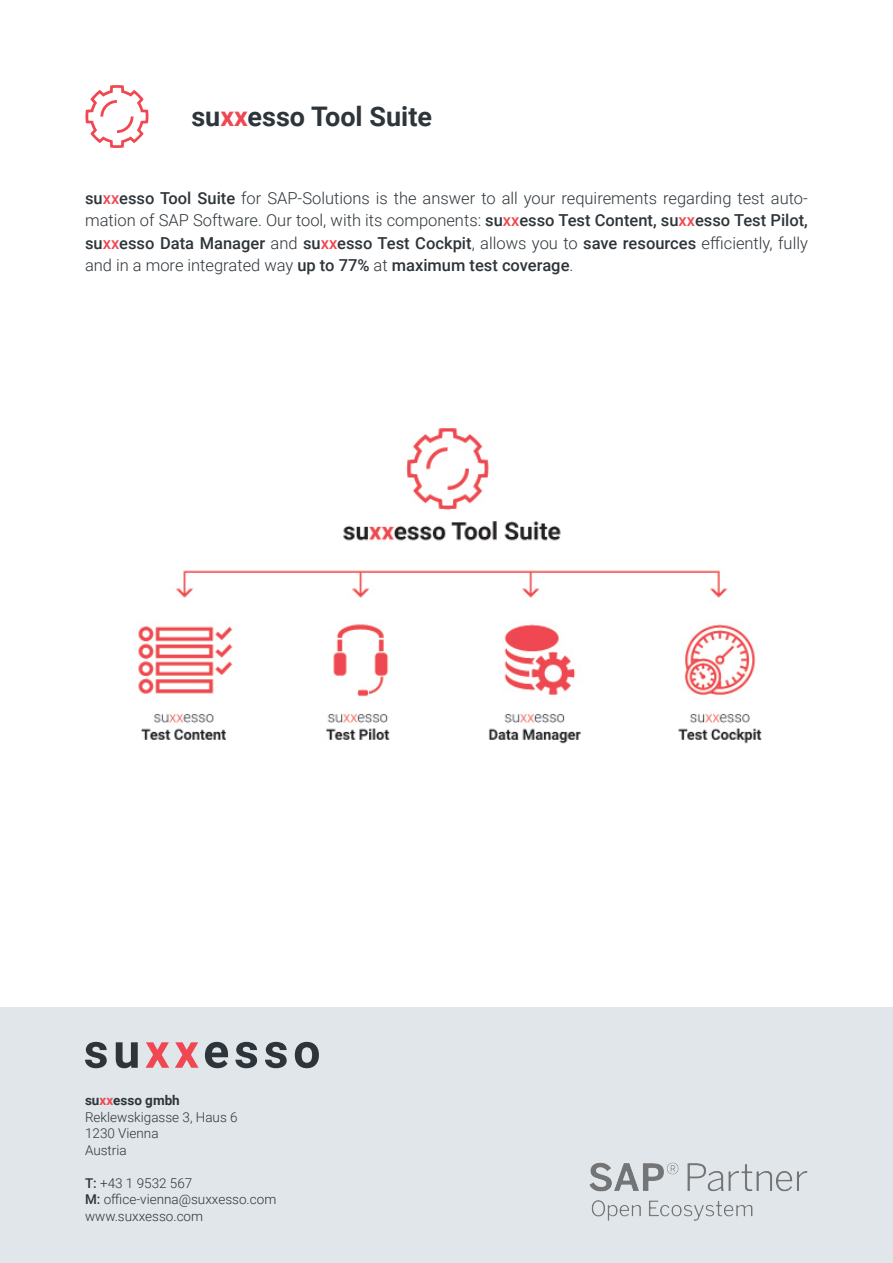
<style>
.page{position:relative;width:893px;height:1263px;background:#fff}
.page>*{position:absolute;margin:0;border:0;box-sizing:border-box;transform-origin:0 0}
.t1{font:700 27px "Roboto";color:#2e353a}
.t2{font:300 16.5px/22.5px "Roboto";color:#2e353a;text-align:justify}
.t3{font:300 13.5px/16.5px "Roboto";color:#2e353a}
.t4{font:700 13.5px "Roboto";color:#2e353a}
.s1{color:#ef4853}
.s2{font-weight:500}
.s3{font-weight:500;color:#ef4853}
</style>
<div class="page">
<svg style="left:85px;top:85px;width:63px;height:63px"></svg>
<div style="left:0;top:1008px;width:893px;height:255px;background:#e0e6ea"></div>
<svg style="left:85px;top:1042px;width:22px;height:26px"></svg>
<svg style="left:116px;top:1042px;width:22px;height:26px"></svg>
<svg style="left:146px;top:1042px;width:23px;height:26px"></svg>
<svg style="left:175px;top:1042px;width:24px;height:26px"></svg>
<svg style="left:205px;top:1042px;width:23px;height:26px"></svg>
<svg style="left:235px;top:1042px;width:22px;height:26px"></svg>
<svg style="left:265px;top:1042px;width:22px;height:26px"></svg>
<svg style="left:295px;top:1042px;width:24px;height:26px"></svg>
<img style="left:590px;top:1162px;width:218px;height:58px">
<img style="left:138px;top:427px;width:624px;height:317px">
<p class="t1" style="left:191px;top:97px;width:242px">su<span class="s1">xx</span>esso Tool Suite</p>
<p class="t2" style="left:85px;top:186px;width:724px"><span class="s2">su</span><span class="s3">xx</span><span class="s2">esso Tool Suite</span> for SAP-Solutions is the answer to all your requirements regarding test auto&shy;mation of SAP Software. Our tool, with its components: <span class="s2">su</span><span class="s3">xx</span><span class="s2">esso Test Content, su</span><span class="s3">xx</span><span class="s2">esso Test Pilot, su</span><span class="s3">xx</span><span class="s2">esso Data Manager</span> and <span class="s2">su</span><span class="s3">xx</span><span class="s2">esso Test Cockpit</span>, allows you to <span class="s2">save resources</span> efficiently, fully and in a more integrated way <span class="s2">up to 77%</span> at <span class="s2">maximum test coverage</span>.</p>
<p class="t4" style="left:85px;top:1091px;width:96px">su<span class="s1">xx</span>esso gmbh</p>
<p class="t3" style="left:85px;top:1108px;width:154px">Reklewskigasse 3, Haus 6</p>
<p class="t3" style="left:85px;top:1124px;width:75px">1230 Vienna<br>Austria</p>
<p class="t3" style="left:85px;top:1174px;width:109px"><span class="s2">T:</span> +43 1 9532 567</p>
<p class="t3" style="left:85px;top:1190px;width:193px"><span class="s2">M:</span> office-vienna@suxxesso.com www.suxxesso.com</p>
</div>
